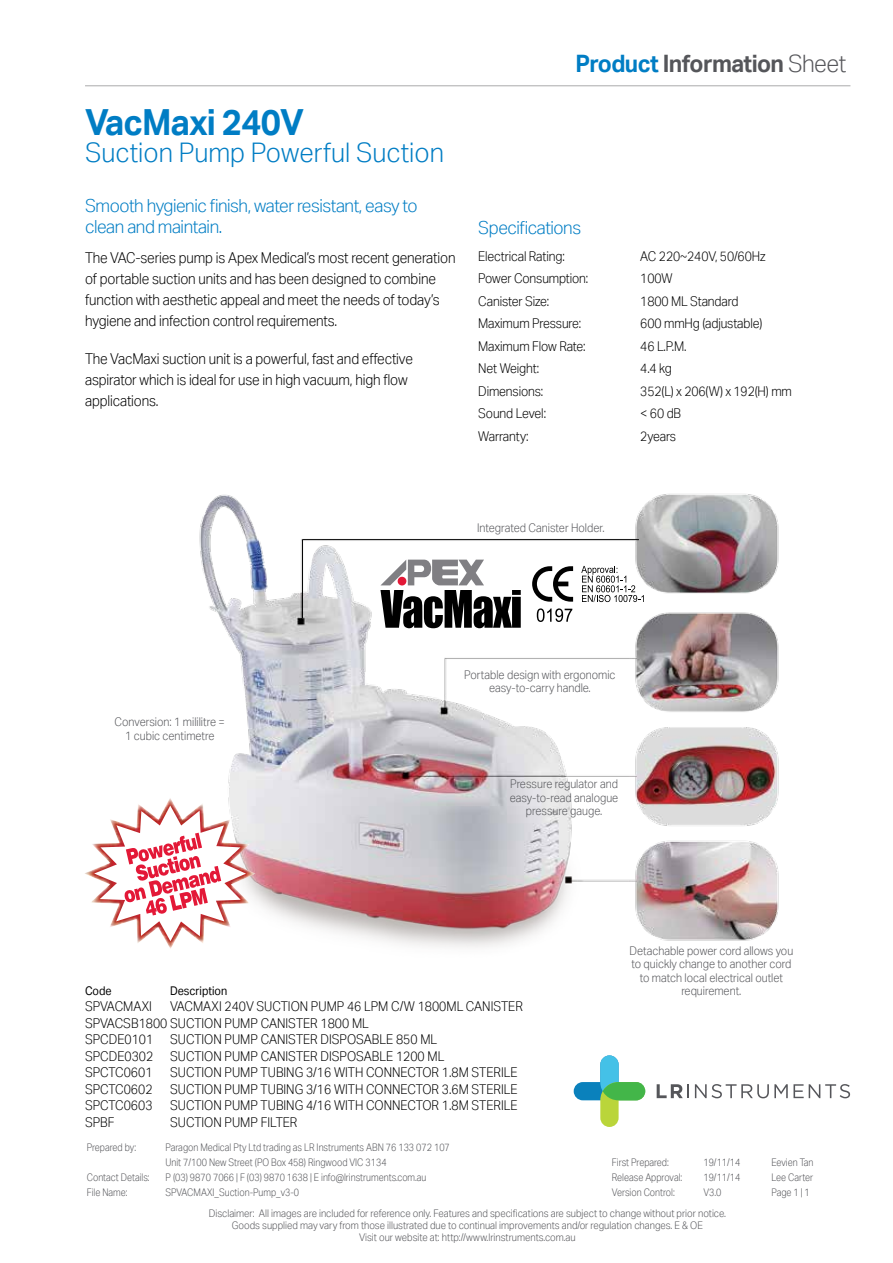
<style>
.page{position:relative;width:893px;height:1263px;background:#fff}
.page>*{position:absolute;margin:0;border:0;box-sizing:border-box;transform-origin:0 0}
.t1{font:700 36px "Aktiv Grotesk";letter-spacing:-.025em;color:#007dc4;scale:.95 1}
.t2{font:300 27px "Aktiv Grotesk";color:#007dc4;scale:.95 1}
.t3{font:700 24px "Aktiv Grotesk";letter-spacing:-.025em;color:#55565a;scale:.95 1}
.t4{font:300 18px/21px "Aktiv Grotesk";letter-spacing:-.025em;color:#007dc4;scale:.95 1}
.t5{font:300 15px/21px "Aktiv Grotesk";letter-spacing:-.01em;color:#000;scale:.9 1}
.t6{font:300 13.5px/16.5px "Aktiv Grotesk";color:#000;scale:.9 1}
.t7{font:300 12px/13.5px "Aktiv Grotesk";color:#55565a;text-align:center;scale:.9 1}
.t8{font:12px "Aktiv Grotesk";color:#000;scale:.9 1}
.t9{font:300 10.5px/14.9px "Aktiv Grotesk";color:#55565a;scale:.85 1}
.t10{font:300 10.5px/12px "Aktiv Grotesk";color:#55565a;text-align:center;scale:.9 1}
.s1{color:#007dc4}
.s2{font-weight:300}
</style>
<div class="page">
<img style="left:199px;top:494px;width:580px;height:454px">
<hr style="left:302px;top:539px;width:337px;height:1px;background:#000">
<svg style="left:380px;top:560px;width:141px;height:68px"></svg>
<svg style="left:397px;top:576px;width:10px;height:10px"></svg>
<svg style="left:581px;top:566px;width:63px;height:36px"></svg>
<svg style="left:537px;top:608px;width:35px;height:14px"></svg>
<svg style="left:532px;top:566px;width:41px;height:36px"></svg>
<hr style="left:302px;top:540px;width:1px;height:78px;background:#000">
<img style="left:85px;top:797px;width:170px;height:152px">
<svg style="left:124px;top:833px;width:97px;height:82px"></svg>
<svg style="left:657px;top:1084px;width:32px;height:14px"></svg>
<svg style="left:695px;top:1084px;width:155px;height:14px"></svg>
<svg style="left:574px;top:1055px;width:71px;height:72px"></svg>
<hr style="left:85px;top:85px;width:765px;height:1px;background:#aaaaac">
<h1 class="t1" style="left:85px;top:100px;width:232px">VacMaxi 240V</h1>
<h2 class="t2" style="left:85px;top:137px;width:379px">Suction Pump Powerful Suction</h2>
<h3 class="t4" style="left:85px;top:195px;width:351px">Smooth hygienic finish, water resistant, easy to clean and maintain.</h3>
<p class="t5" style="left:85px;top:247px;width:413px">The VAC-series pump is Apex Medical’s most recent generation of portable suction units and has been designed to combine function with aesthetic appeal and meet the needs of today’s hygiene and infection control requirements.</p>
<p class="t5" style="left:85px;top:348px;width:366px">The VacMaxi suction unit is a powerful, fast and effective aspirator which is ideal for use in high vacuum, high flow applications.</p>
<h3 class="t3" style="left:575px;top:49px;width:286px"><span class="s1">Product</span> Information <span class="s2">Sheet</span></h3>
<h3 class="t4" style="left:478px;top:218px;width:110px">Specifications</h3>
<p class="t6" style="left:478px;top:248px;width:98px">Electrical Rating:</p>
<p class="t6" style="left:640px;top:248px;width:141px">AC 220~240V, 50/60Hz</p>
<p class="t6" style="left:478px;top:270px;width:124px">Power Consumption:</p>
<p class="t6" style="left:640px;top:270px;width:37px">100W</p>
<p class="t6" style="left:478px;top:293px;width:80px">Canister Size:</p>
<p class="t6" style="left:640px;top:293px;width:111px">1800 ML Standard</p>
<p class="t6" style="left:478px;top:315px;width:116px">Maximum Pressure:</p>
<p class="t6" style="left:640px;top:315px;width:137px">600 mmHg (adjustable)</p>
<p class="t6" style="left:478px;top:338px;width:121px">Maximum Flow Rate:</p>
<p class="t6" style="left:640px;top:338px;width:53px">46 L.P.M.</p>
<p class="t6" style="left:478px;top:360px;width:69px">Net Weight:</p>
<p class="t6" style="left:640px;top:360px;width:37px">4.4 kg</p>
<p class="t6" style="left:478px;top:383px;width:74px">Dimensions:</p>
<p class="t6" style="left:640px;top:383px;width:170px">352(L) x 206(W) x 192(H) mm</p>
<p class="t6" style="left:478px;top:405px;width:77px">Sound Level:</p>
<p class="t6" style="left:640px;top:405px;width:47px">&lt; 60 dB</p>
<p class="t6" style="left:478px;top:428px;width:57px">Warranty:</p>
<p class="t6" style="left:640px;top:428px;width:41px">2years</p>
<p class="t7" style="left:477px;top:521px;width:143px">Integrated Canister Holder.</p>
<p class="t7" style="left:115px;top:715px;width:124px">Conversion: 1 mililitre =<br>1 cubic centimetre</p>
<p class="t7" style="left:464px;top:668px;width:170px">Portable design with ergonomic easy-to-carry handle.</p>
<p class="t7" style="left:510px;top:777px;width:122px">Pressure regulator and easy-to-read analogue pressure gauge.</p>
<p class="t8" style="left:85px;top:983px;width:31px">Code</p>
<p class="t8" style="left:170px;top:983px;width:65px">Description</p>
<p class="t6" style="left:85px;top:998px;width:76px">SPVACMAXI</p>
<p class="t6" style="left:85px;top:998px;width:488px;text-indent:85px">VACMAXI 240V SUCTION PUMP 46 LPM C/W 1800ML CANISTER SPVACSB1800 SUCTION PUMP CANISTER 1800 ML<br>SPCDE0101 SUCTION PUMP CANISTER DISPOSABLE 850 ML<br>SPCDE0302 SUCTION PUMP CANISTER DISPOSABLE 1200 ML<br>SPCTC0601</p>
<p class="t6" style="left:170px;top:1064px;width:388px">SUCTION PUMP TUBING 3/16 WITH CONNECTOR 1.8M STERILE</p>
<p class="t6" style="left:85px;top:1081px;width:76px">SPCTC0602</p>
<p class="t6" style="left:170px;top:1081px;width:388px">SUCTION PUMP TUBING 3/16 WITH CONNECTOR 3.6M STERILE</p>
<p class="t6" style="left:85px;top:1097px;width:76px">SPCTC0603</p>
<p class="t6" style="left:170px;top:1097px;width:388px">SUCTION PUMP TUBING 4/16 WITH CONNECTOR 1.8M STERILE</p>
<p class="t6" style="left:85px;top:1114px;width:34px">SPBF</p>
<p class="t6" style="left:170px;top:1114px;width:143px">SUCTION PUMP FILTER</p>
<p class="t7" style="left:629px;top:944px;width:183px">Detachable power cord allows you to quickly change to another cord to match local electrical outlet requirement.</p>
<p class="t9" style="left:87px;top:1140px;width:60px">Prepared by:</p>
<p class="t9" style="left:165px;top:1140px;width:336px">Paragon Medical Pty Ltd trading as LR Instruments ABN 76 133 072 107<br>Unit 7/100 New Street (PO Box 458) Ringwood VIC 3134</p>
<p class="t9" style="left:703px;top:1155px;width:45px">19/11/14</p>
<p class="t9" style="left:771px;top:1155px;width:51px">Eevien Tan</p>
<p class="t9" style="left:703px;top:1170px;width:45px">19/11/14</p>
<p class="t9" style="left:771px;top:1170px;width:51px">Lee Carter</p>
<p class="t9" style="left:612px;top:1155px;width:68px">First Prepared:</p>
<p class="t9" style="left:87px;top:1170px;width:76px">Contact Details:</p>
<p class="t9" style="left:165px;top:1170px;width:309px">P (03) 9870 7066 | F (03) 9870 1638 | E info@lrinstruments.com.au</p>
<p class="t9" style="left:612px;top:1170px;width:84px">Release Approval:</p>
<p class="t9" style="left:87px;top:1185px;width:49px">File Name:</p>
<p class="t9" style="left:612px;top:1185px;width:75px">Version Control:</p>
<p class="t9" style="left:165px;top:1185px;width:159px">SPVACMAXI_Suction-Pump_v3-0</p>
<p class="t9" style="left:703px;top:1185px;width:23px">V3.0</p>
<p class="t9" style="left:771px;top:1185px;width:47px">Page 1 | 1</p>
<p class="t10" style="left:209px;top:1207px;width:576px">Disclaimer: All images are included for reference only. Features and specifications are subject to change without prior notice.<br>Goods supplied may vary from those illustrated due to continual improvements and/or regulation changes. E &amp; OE<br>Visit our website at: http://www.lrinstruments.com.au</p>
</div>
